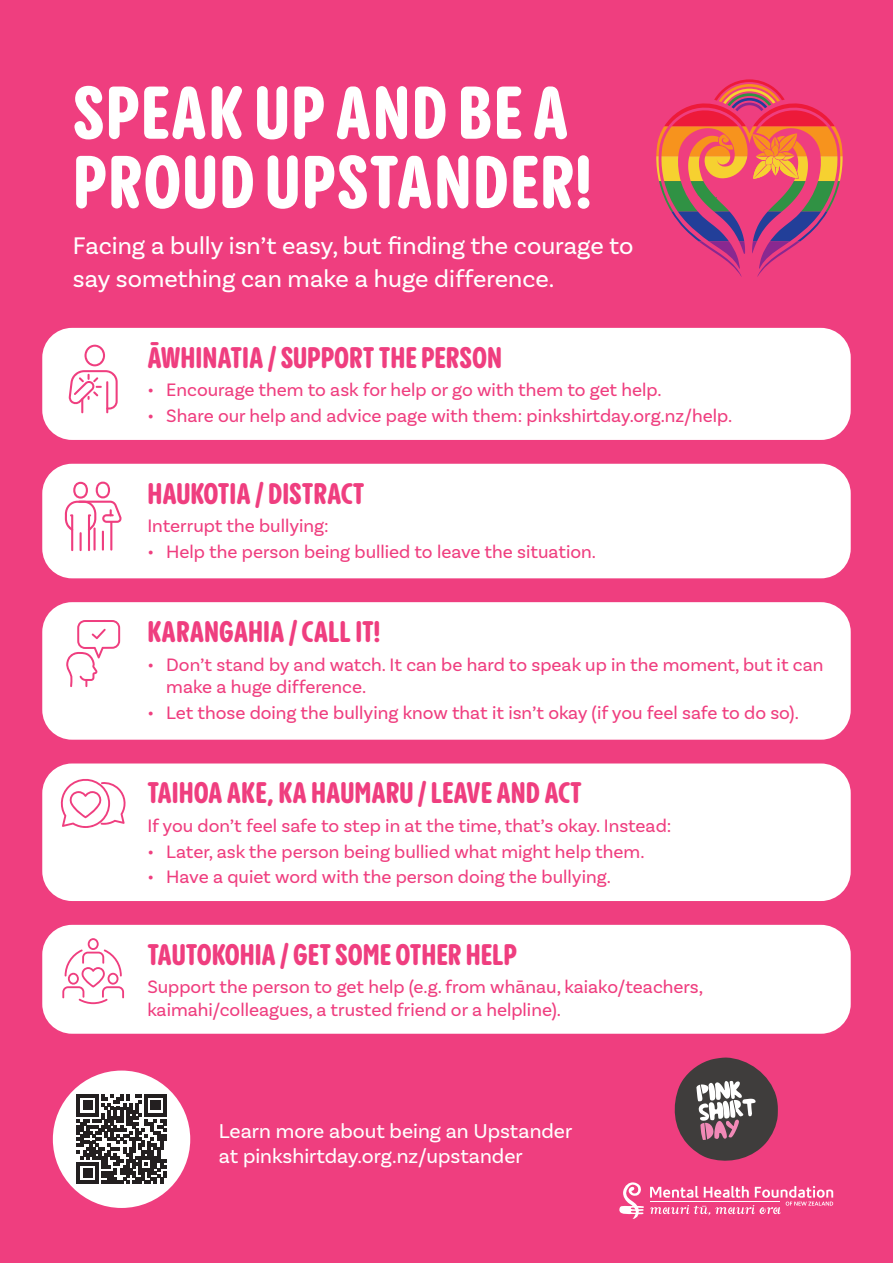
<style>
.page{position:relative;width:893px;height:1263px;background:#ef3e7f}
.page>*{position:absolute;margin:0;border:0;box-sizing:border-box;transform-origin:0 0}
.t1{font:800 73.5px/69.3px "PP Pangram Sans Rounded Slim";letter-spacing:.02em;color:#fff}
.t2{font:800 29.4px "PP Pangram Sans Rounded Slim";color:#ef3e7f}
.t3{font:25.2px/33.6px "Basic Sans";color:#fff}
.t4{font:21px/25.2px "Basic Sans";color:#fff}
.t5{font:18.9px/22.6px "Basic Sans";color:#ef3e7f}
</style>
<div class="page">
<svg style="left:656px;top:79px;width:187px;height:198px"></svg>
<svg style="left:619px;top:1182px;width:25px;height:37px"></svg>
<svg style="left:650px;top:1186px;width:183px;height:29px"></svg>
<hr style="left:650px;top:1201px;width:130px;height:1px;background:#fff">
<div style="left:53px;top:1070px;width:137px;height:138px;background:#fff;border-radius:50%"></div>
<svg style="left:77px;top:1094px;width:89px;height:90px"></svg>
<svg style="left:674px;top:1057px;width:104px;height:104px"></svg>
<div style="left:42px;top:328px;width:809px;height:112px;background:#fff;border-radius:30px"></div>
<svg style="left:69px;top:345px;width:49px;height:68px"></svg>
<div style="left:42px;top:602px;width:809px;height:138px;background:#fff;border-radius:30px"></div>
<svg style="left:66px;top:620px;width:54px;height:67px"></svg>
<div style="left:42px;top:763px;width:809px;height:138px;background:#fff;border-radius:30px"></div>
<svg style="left:60px;top:779px;width:66px;height:49px"></svg>
<div style="left:42px;top:925px;width:809px;height:109px;background:#fff;border-radius:30px"></div>
<svg style="left:62px;top:938px;width:62px;height:66px"></svg>
<div style="left:42px;top:464px;width:809px;height:114px;background:#fff;border-radius:30px"></div>
<svg style="left:65px;top:482px;width:57px;height:69px"></svg>
<hr style="left:93px;top:527px;width:3px;height:24px;background:#ef3e7f">
<hr style="left:102px;top:531px;width:2px;height:20px;background:#ef3e7f">
<h1 class="t1" style="left:73px;top:76px;width:520px">SPEAK UP AND BE A<br>PROUD UPSTANDER!</h1>
<h3 class="t3" style="left:73px;top:228px;width:562px">Facing a bully isn’t easy, but finding the courage to say something can make a huge difference.</h3>
<h2 class="t2" style="left:147px;top:337px;width:356px">ĀWHINATIA / SUPPORT THE PERSON</h2>
<p class="t5" style="left:147px;top:379px;width:516px">• Encourage them to ask for help or go with them to get help.</p>
<p class="t5" style="left:147px;top:404px;width:586px">• Share our help and advice page with them: pinkshirtday.org.nz/help.</p>
<h2 class="t2" style="left:147px;top:473px;width:219px">HAUKOTIA / DISTRACT</h2>
<p class="t5" style="left:147px;top:514px;width:183px">Interrupt the bullying:</p>
<p class="t5" style="left:147px;top:540px;width:450px">• Help the person being bullied to leave the situation.</p>
<h2 class="t2" style="left:147px;top:612px;width:235px">KARANGAHIA / CALL IT!</h2>
<p class="t5" style="left:166px;top:653px;width:659px;text-indent:-19px">• Don’t stand by and watch. It can be hard to speak up in the moment, but it can make a huge difference.</p>
<p class="t5" style="left:147px;top:701px;width:653px">• Let those doing the bullying know that it isn’t okay (if you feel safe to do so).</p>
<h2 class="t2" style="left:147px;top:773px;width:436px">TAIHOA AKE, KA HAUMARU / LEAVE AND ACT</h2>
<p class="t5" style="left:147px;top:814px;width:526px">If you don’t feel safe to step in at the time, that’s okay. Instead:</p>
<p class="t5" style="left:147px;top:840px;width:499px">• Later, ask the person being bullied what might help them.</p>
<p class="t5" style="left:147px;top:865px;width:465px">• Have a quiet word with the person doing the bullying.</p>
<h2 class="t2" style="left:147px;top:934px;width:371px">TAUTOKOHIA / GET SOME OTHER HELP</h2>
<p class="t5" style="left:147px;top:976px;width:557px">Support the person to get help (e.g. from whānau, kaiako/teachers, kaimahi/colleagues, a trusted friend or a helpline).</p>
<p class="t4" style="left:219px;top:1118px;width:355px">Learn more about being an Upstander at pinkshirtday.org.nz/upstander</p>
</div>
